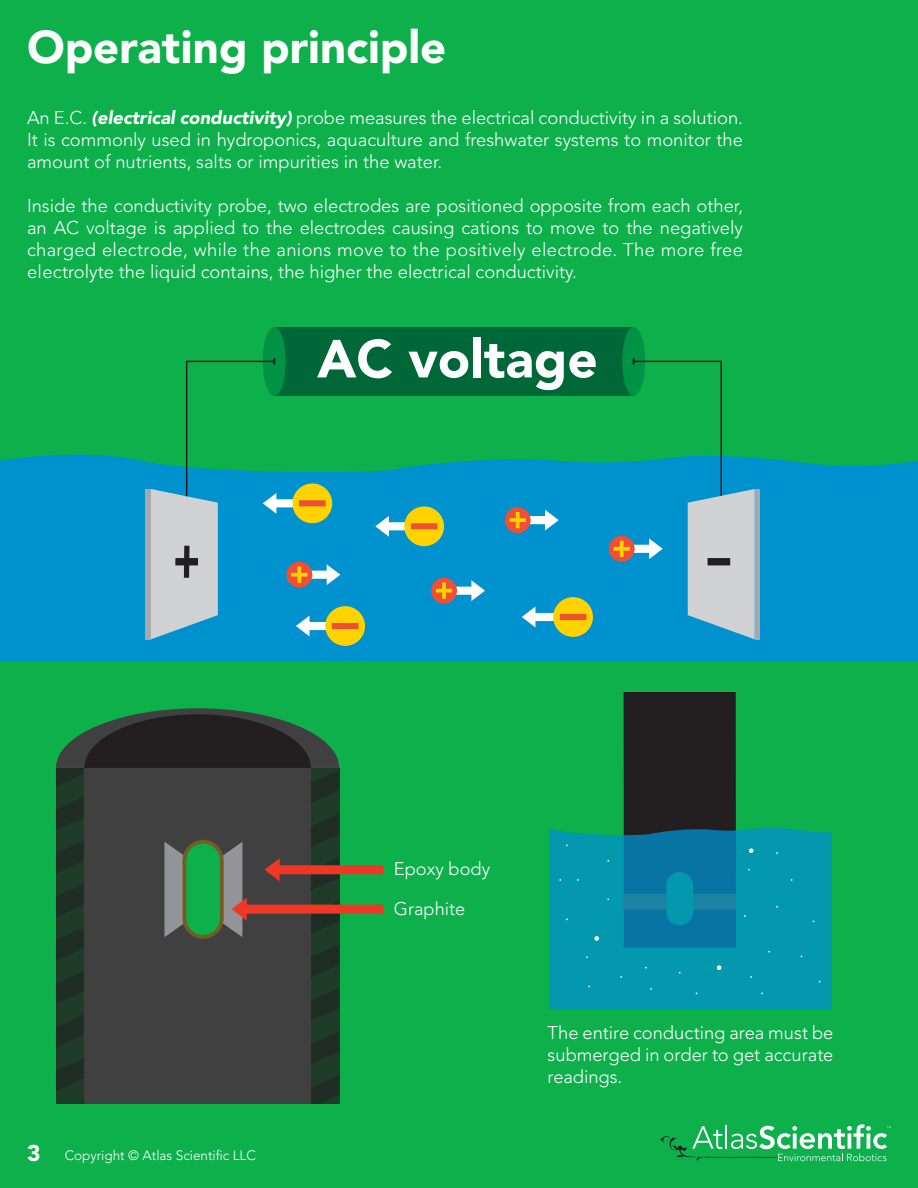
<style>
.page{position:relative;width:918px;height:1188px;background:#0db04b}
.page>*{position:absolute;margin:0;border:0;box-sizing:border-box;transform-origin:0 0}
.t1{font:900 52.95px "Avenir";color:#fff}
.t2{font:900 45.45px "Avenir";color:#fff}
.t3{font:300 18.3px/22px "Avenir";color:#fff;text-align:justify}
.t4{font:300 18.15px/39.9px "Avenir";color:#fff}
.t5{font:300 13.5px "Avenir";color:#fff}
.t6{font:300 11.4px "Avenir";color:#fff}
.s1{font-weight:900;font-style:italic}
.s2{font-weight:900;font-size:22.65px}
</style>
<div class="page">
<div style="left:0;top:454px;width:918px;height:207px;background:#0091cf"></div>
<div style="left:553px;top:597px;width:40px;height:40px;background:#ffd200;border-radius:50%"></div>
<svg style="left:522px;top:607px;width:64px;height:20px"></svg>
<div style="left:404px;top:506px;width:40px;height:40px;background:#ffd200;border-radius:50%"></div>
<svg style="left:375px;top:516px;width:62px;height:21px"></svg>
<div style="left:325px;top:606px;width:40px;height:40px;background:#ffd200;border-radius:50%"></div>
<svg style="left:505px;top:507px;width:26px;height:26px"></svg>
<svg style="left:510px;top:510px;width:49px;height:21px"></svg>
<div style="left:609px;top:536px;width:26px;height:26px;background:#ef5033;border-radius:50%"></div>
<svg style="left:431px;top:578px;width:26px;height:26px"></svg>
<svg style="left:436px;top:580px;width:49px;height:21px"></svg>
<div style="left:274px;top:327px;width:360px;height:69px;background:#006838"></div>
<div style="left:263px;top:327px;width:23px;height:69px;background:#009345;border-radius:50%"></div>
<div style="left:622px;top:327px;width:23px;height:69px;background:#009345;border-radius:50%"></div>
<svg style="left:151px;top:358px;width:207px;height:281px"></svg>
<svg style="left:614px;top:358px;width:141px;height:281px"></svg>
<div style="left:146px;top:489px;width:5px;height:150px;background:#a6a8ab"></div>
<div style="left:755px;top:489px;width:5px;height:150px;background:#a6a8ab"></div>
<svg style="left:56px;top:708px;width:327px;height:396px"></svg>
<div style="left:624px;top:692px;width:112px;height:135px;background:#231f20"></div>
<svg style="left:549px;top:827px;width:283px;height:183px;background:#058fa8"></svg>
<svg style="left:749px;top:848px;width:5px;height:5px"></svg>
<svg style="left:717px;top:965px;width:5px;height:5px"></svg>
<svg style="left:594px;top:936px;width:5px;height:5px"></svg>
<svg style="left:660px;top:1124px;width:231px;height:37px"></svg>
<h2 class="t2" style="left:27px;top:20px;width:421px">Operating principle</h2>
<p class="t3" style="left:27px;top:106px;width:718px">An E.C. <span class="s1">(electrical conductivity)</span> probe measures the electrical conductivity in a solution.<br>It is commonly used in hydroponics, aquaculture and freshwater systems to monitor the amount of nutrients, salts or impurities in the water.</p>
<p class="t3" style="left:27px;top:194px;width:718px">Inside the conductivity probe, two electrodes are positioned opposite from each other, an AC voltage is applied to the electrodes causing cations to move to the negatively charged electrode, while the anions move to the positively electrode. The more free electrolyte the liquid contains, the higher the electrical conductivity.</p>
<h1 class="t1" style="left:317px;top:327px;width:282px">AC voltage</h1>
<p class="t5" style="left:27px;top:1148px;width:230px"><span class="s2">3</span> Copyright © Atlas Scientific LLC</p>
<p class="t6" style="left:227px;top:1144px;width:62px">Epoxy body</p>
<p class="t4" style="left:394px;top:849px;width:98px">Epoxy body<br>Graphite</p>
<p class="t3" style="left:548px;top:1021px;width:287px">The entire conducting area must be submerged in order to get accurate readings.</p>
</div>
